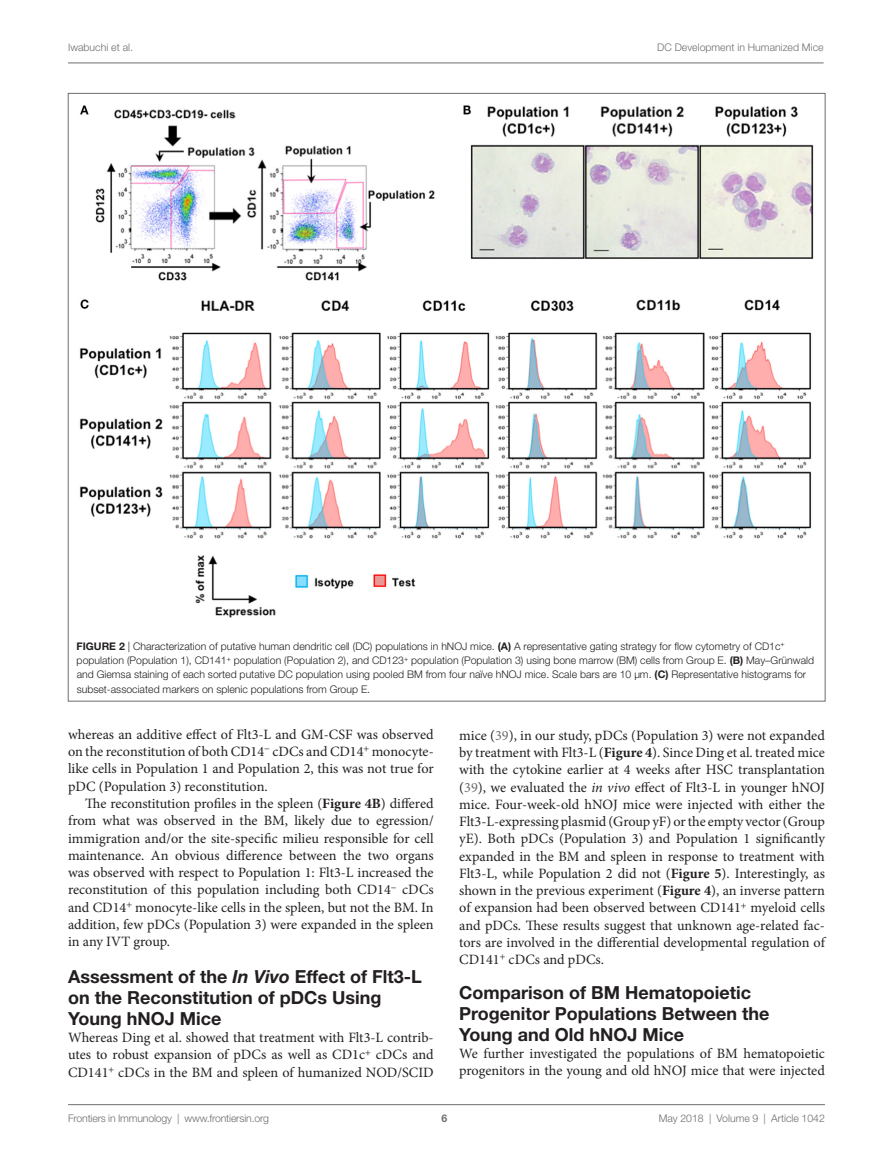
<style>
.page{position:relative;width:893px;height:1170px;background:#fff}
.page>*{position:absolute;margin:0;border:0;box-sizing:border-box;transform-origin:0 0}
.t1{font:700 18px/21px "Helvetica Neue LT Std";color:#231f20}
.t2{font:14.25px/17.2px "Minion Pro";color:#231f20;text-align:justify}
.t3{font:300 10.5px/14.2px "Helvetica Neue LT Std";color:#231f20}
.t4{font:300 10.5px "Helvetica Neue LT Std";color:#6c6d70}
.t5{font:700 10.5px "Helvetica Neue LT Std";color:#6c6d70}
.s1{font-weight:700}
.s2{font-style:italic}
.s3{color:#6c6d70}
</style>
<div class="page">
<img style="left:80px;top:105px;width:734px;height:513px">
<hr style="left:68px;top:63px;width:756px;height:1px;background:#6c6d70">
<hr style="left:68px;top:1104px;width:757px;height:1px;background:#6c6d70">
<p class="t4" style="left:68px;top:41px;width:66px">Iwabuchi et al.</p>
<p class="t4" style="left:657px;top:41px;width:168px">DC Development in Humanized Mice</p>
<p class="t3" style="left:77px;top:638px;width:739px"><span class="s1">Figure 2</span> | Characterization of putative human dendritic cell (DC) populations in hNOJ mice. <span class="s1">(A)</span> A representative gating strategy for flow cytometry of CD1c<sup>+ </sup>population (Population 1), CD141<sup>+</sup> population (Population 2), and CD123<sup>+</sup> population (Population 3) using bone marrow (BM) cells from Group E. <span class="s1">(B)</span> May–Grünwald and Giemsa staining of each sorted putative DC population using pooled BM from four naïve hNOJ mice. Scale bars are 10 µm. <span class="s1">(C)</span> Representative histograms for subset-associated markers on splenic populations from Group E.</p>
<p class="t2" style="left:68px;top:725px;width:367px">whereas an additive effect of Flt3-L and GM-CSF was observed on the reconstitution of both CD14<sup>−</sup> cDCs and CD14<sup>+</sup> monocyte&shy;like cells in Population 1 and Population 2, this was not true for pDC (Population 3) reconstitution.</p>
<p class="t2" style="left:68px;top:794px;width:367px;text-indent:17px">The reconstitution profiles in the spleen (<span class="s1">Figure 4B</span>) differed from what was observed in the BM, likely due to egression/ immigration and/or the site-specific milieu responsible for cell maintenance. An obvious difference between the two organs was observed with respect to Population 1: Flt3-L increased the reconstitution of this population including both CD14<sup>−</sup> cDCs and CD14<sup>+</sup> monocyte-like cells in the spleen, but not the BM. In addition, few pDCs (Population 3) were expanded in the spleen in any IVT group.</p>
<p class="t1" style="left:68px;top:965px;width:354px">Assessment of the <span class="s2">In Vivo</span> Effect of Flt3-L on the Reconstitution of pDCs Using<br>Young hNOJ Mice</p>
<p class="t2" style="left:68px;top:1028px;width:367px">Whereas Ding et al. showed that treatment with Flt3-L contrib&shy;utes to robust expansion of pDCs as well as CD1c<sup>+</sup> cDCs and CD141<sup>+</sup> cDCs in the BM and spleen of humanized NOD/SCID</p>
<p class="t2" style="left:459px;top:726px;width:367px">mice (<span class="s3">39</span>), in our study, pDCs (Population 3) were not expanded by treatment with Flt3-L (<span class="s1">Figure 4</span>). Since Ding et al. treated mice with the cytokine earlier at 4 weeks after HSC transplantation (<span class="s3">39</span>), we evaluated the <span class="s2">in vivo</span> effect of Flt3-L in younger hNOJ mice. Four-week-old hNOJ mice were injected with either the Flt3-L-expressing plasmid (Group yF) or the empty vector (Group yE). Both pDCs (Population 3) and Population 1 significantly expanded in the BM and spleen in response to treatment with Flt3-L, while Population 2 did not (<span class="s1">Figure 5</span>). Interestingly, as shown in the previous experiment (<span class="s1">Figure 4</span>), an inverse pattern of expansion had been observed between CD141<sup>+</sup> myeloid cells and pDCs. These results suggest that unknown age-related fac&shy;tors are involved in the differential developmental regulation of CD141<sup>+</sup> cDCs and pDCs.</p>
<p class="t1" style="left:459px;top:981px;width:312px">Comparison of BM Hematopoietic<br>Progenitor Populations Between the<br>Young and Old hNOJ Mice</p>
<p class="t2" style="left:459px;top:1044px;width:367px">We further investigated the populations of BM hematopoietic progenitors in the young and old hNOJ mice that were injected</p>
<p class="t4" style="left:68px;top:1111px;width:203px">Frontiers in Immunology | www.frontiersin.org</p>
<p class="t4" style="left:659px;top:1111px;width:168px">May 2018 | Volume 9 | Article 1042</p>
<p class="t5" style="left:441px;top:1111px;width:7px">6</p>
</div>
